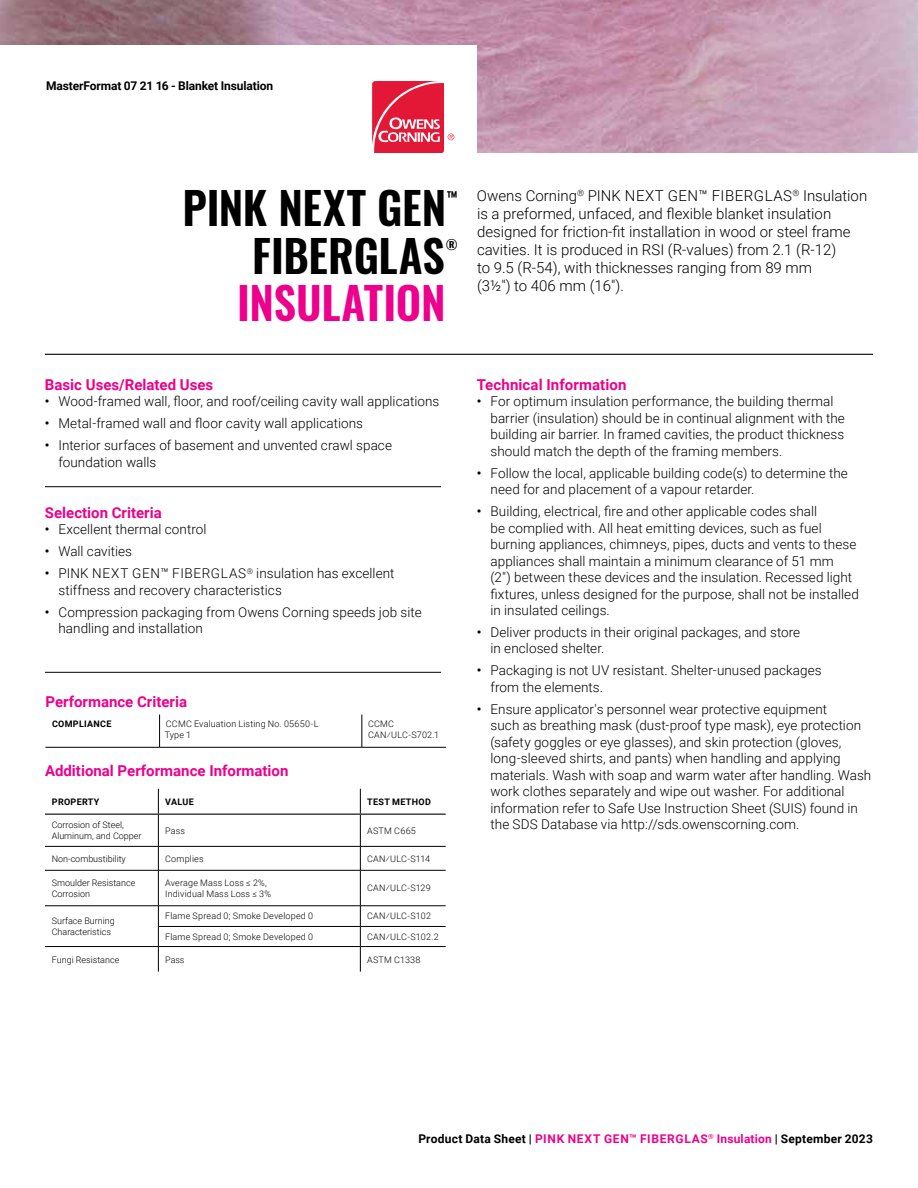
<style>
.page{position:relative;width:918px;height:1188px;background:#fff}
.page>*{position:absolute;margin:0;border:0;box-sizing:border-box;transform-origin:0 0}
.t1{font:600 44.4px "Oswald";letter-spacing:-.005em;color:#000}
.t2{font:600 44.4px "Oswald";letter-spacing:-.01em;color:#ec008c}
.t3{font:300 15px/18px "Roboto";color:#000}
.t4{font:700 15px "Roboto";color:#ec008c}
.t5{font:300 13.5px/16.5px "Roboto";letter-spacing:.005em;color:#000}
.t6{font:600 13.35px "Oswald";color:#000}
.t7{font:700 12px "Roboto";letter-spacing:.015em;color:#000}
.t8{font:700 12px "Roboto";letter-spacing:-.01em;color:#000}
.t9{font:300 9px/10.8px "Roboto";letter-spacing:.015em;color:#000}
.t10{font:700 9px "Roboto";letter-spacing:.035em;color:#000}
.t11{font:300 9px "Roboto";letter-spacing:.035em;color:#000}
.s1{font-weight:500}
.s2{color:#ec008c}
</style>
<div class="page">
<hr style="left:45px;top:354px;width:828px;height:1px;background:#000">
<hr style="left:45px;top:486px;width:396px;height:1px;background:#000">
<hr style="left:45px;top:672px;width:396px;height:1px;background:#000">
<img style="left:0;top:0;width:918px;height:153px">
<svg style="left:158px;top:789px;width:1px;height:25px"></svg>
<svg style="left:360px;top:789px;width:1px;height:25px"></svg>
<hr style="left:158px;top:815px;width:1px;height:31px;background:#000">
<hr style="left:360px;top:815px;width:1px;height:31px;background:#000">
<svg style="left:158px;top:847px;width:1px;height:23px"></svg>
<svg style="left:360px;top:847px;width:1px;height:23px"></svg>
<hr style="left:45px;top:814px;width:113px;height:1px;background:#000">
<hr style="left:158px;top:814px;width:202px;height:1px;background:#000">
<hr style="left:360px;top:814px;width:86px;height:1px;background:#000">
<hr style="left:45px;top:846px;width:113px;height:1px;background:#000">
<hr style="left:158px;top:846px;width:202px;height:1px;background:#000">
<hr style="left:360px;top:846px;width:86px;height:1px;background:#000">
<hr style="left:45px;top:906px;width:113px;height:1px;background:#000">
<hr style="left:158px;top:906px;width:202px;height:1px;background:#000">
<hr style="left:158px;top:926px;width:202px;height:1px;background:#000">
<hr style="left:45px;top:946px;width:113px;height:1px;background:#000">
<hr style="left:158px;top:946px;width:202px;height:1px;background:#000">
<hr style="left:45px;top:870px;width:113px;height:1px;background:#000">
<hr style="left:158px;top:870px;width:202px;height:1px;background:#000">
<hr style="left:158px;top:870px;width:1px;height:36px;background:#000">
<svg style="left:158px;top:906px;width:1px;height:66px"></svg>
<hr style="left:360px;top:870px;width:86px;height:1px;background:#000">
<hr style="left:360px;top:870px;width:1px;height:36px;background:#000">
<hr style="left:360px;top:906px;width:86px;height:1px;background:#000">
<hr style="left:360px;top:926px;width:86px;height:1px;background:#000">
<hr style="left:360px;top:946px;width:86px;height:1px;background:#000">
<svg style="left:360px;top:906px;width:1px;height:66px"></svg>
<hr style="left:362px;top:715px;width:1px;height:32px;background:#000">
<hr style="left:45px;top:747px;width:115px;height:1px;background:#000">
<hr style="left:160px;top:747px;width:202px;height:1px;background:#000">
<hr style="left:362px;top:747px;width:84px;height:1px;background:#000">
<hr style="left:159px;top:715px;width:1px;height:32px;background:#000">
<p class="t8" style="left:46px;top:77px;width:229px">MasterFormat 07 21 16 - Blanket Insulation</p>
<h1 class="t1" style="left:182px;top:185px;width:265px">PINK NEXT GEN</h1>
<p class="t6" style="left:447px;top:190px;width:13px">™</p>
<h1 class="t1" style="left:252px;top:233px;width:194px">FIBERGLAS</h1>
<p class="t6" style="left:446px;top:237px;width:13px">®</p>
<h1 class="t2" style="left:237px;top:280px;width:210px">INSULATION</h1>
<p class="t3" style="left:477px;top:186px;width:392px">Owens Corning<sup>®</sup> PINK NEXT GEN™ FIBERGLAS<sup>®</sup> Insulation is a preformed, unfaced, and flexible blanket insulation designed for friction-fit installation in wood or steel frame cavities. It is produced in RSI (R-values) from 2.1 (R-12)<br>to 9.5 (R-54), with thicknesses ranging from 89 mm<br>(3½") to 406 mm (16").</p>
<p class="t4" style="left:45px;top:374px;width:170px">Basic Uses/Related Uses</p>
<p class="t5" style="left:45px;top:393px;width:396px"><span class="s1">•</span> Wood-framed wall, floor, and roof/ceiling cavity wall applications</p>
<p class="t5" style="left:45px;top:415px;width:320px"><span class="s1">•</span> Metal-framed wall and floor cavity wall applications</p>
<p class="t5" style="left:58px;top:437px;width:335px;text-indent:-14px"><span class="s1">•</span> Interior surfaces of basement and unvented crawl space foundation walls</p>
<p class="t4" style="left:45px;top:502px;width:118px">Selection Criteria</p>
<p class="t5" style="left:45px;top:521px;width:163px"><span class="s1">•</span> Excellent thermal control</p>
<p class="t5" style="left:45px;top:543px;width:89px"><span class="s1">•</span> Wall cavities</p>
<p class="t5" style="left:58px;top:565px;width:338px;text-indent:-14px"><span class="s1">•</span> PINK NEXT GEN™ FIBERGLAS<sup>®</sup> insulation has excellent stiffness and recovery characteristics</p>
<p class="t5" style="left:58px;top:603px;width:365px;text-indent:-14px"><span class="s1">•</span> Compression packaging from Owens Corning speeds job site handling and installation</p>
<p class="t4" style="left:45px;top:692px;width:143px">Performance Criteria</p>
<p class="t10" style="left:52px;top:717px;width:61px">COMPLIANCE</p>
<p class="t9" style="left:165px;top:718px;width:155px">CCMC Evaluation Listing No. 05650-L<br>Type 1</p>
<p class="t9" style="left:368px;top:718px;width:73px">CCMC<br>CAN/ULC-S702.1</p>
<p class="t4" style="left:45px;top:760px;width:245px">Additional Performance Information</p>
<p class="t10" style="left:52px;top:795px;width:49px">PROPERTY</p>
<p class="t10" style="left:165px;top:795px;width:30px">VALUE</p>
<p class="t10" style="left:367px;top:795px;width:65px">TEST METHOD</p>
<p class="t9" style="left:52px;top:819px;width:91px">Corrosion of Steel,<br>Aluminum, and Copper</p>
<p class="t9" style="left:165px;top:825px;width:21px">Pass</p>
<p class="t11" style="left:367px;top:824px;width:50px">ASTM C665</p>
<p class="t9" style="left:52px;top:853px;width:76px">Non-combustibility</p>
<p class="t9" style="left:165px;top:853px;width:40px">Complies</p>
<p class="t9" style="left:367px;top:853px;width:65px">CAN/ULC-S114</p>
<p class="t9" style="left:52px;top:877px;width:85px">Smoulder Resistance<br>Corrosion</p>
<p class="t9" style="left:165px;top:877px;width:107px">Average Mass Loss ≤ 2%,<br>Individual Mass Loss ≤ 3%</p>
<p class="t9" style="left:367px;top:882px;width:65px">CAN/ULC-S129</p>
<p class="t9" style="left:52px;top:915px;width:65px">Surface Burning<br>Characteristics</p>
<p class="t9" style="left:165px;top:911px;width:149px">Flame Spread 0; Smoke Developed 0</p>
<p class="t9" style="left:367px;top:911px;width:65px">CAN/ULC-S102</p>
<p class="t9" style="left:165px;top:931px;width:149px">Flame Spread 0; Smoke Developed 0</p>
<p class="t9" style="left:367px;top:931px;width:73px">CAN/ULC-S102.2</p>
<p class="t9" style="left:52px;top:954px;width:69px">Fungi Resistance</p>
<p class="t9" style="left:165px;top:954px;width:21px">Pass</p>
<p class="t11" style="left:367px;top:953px;width:55px">ASTM C1338</p>
<p class="t4" style="left:477px;top:374px;width:151px">Technical Information</p>
<p class="t5" style="left:490px;top:393px;width:356px;text-indent:-14px"><span class="s1">•</span> For optimum insulation performance, the building thermal barrier (insulation) should be in continual alignment with the building air barrier. In framed cavities, the product thickness should match the depth of the framing members.</p>
<p class="t5" style="left:490px;top:464px;width:359px;text-indent:-14px"><span class="s1">•</span> Follow the local, applicable building code(s) to determine the need for and placement of a vapour retarder.</p>
<p class="t5" style="left:490px;top:503px;width:370px;text-indent:-14px"><span class="s1">•</span> Building, electrical, fire and other applicable codes shall<br>be complied with. All heat emitting devices, such as fuel burning appliances, chimneys, pipes, ducts and vents to these appliances shall maintain a minimum clearance of 51 mm<br>(2") between these devices and the insulation. Recessed light fixtures, unless designed for the purpose, shall not be installed in insulated ceilings.</p>
<p class="t5" style="left:490px;top:623px;width:311px;text-indent:-14px"><span class="s1">•</span> Deliver products in their original packages, and store in enclosed shelter.</p>
<p class="t5" style="left:490px;top:662px;width:333px;text-indent:-14px"><span class="s1">•</span> Packaging is not UV resistant. Shelter-unused packages from the elements.</p>
<p class="t5" style="left:490px;top:700px;width:382px;text-indent:-14px"><span class="s1">•</span> Ensure applicator's personnel wear protective equipment<br>such as breathing mask (dust-proof type mask), eye protection (safety goggles or eye glasses), and skin protection (gloves, long-sleeved shirts, and pants) when handling and applying materials. Wash with soap and warm water after handling. Wash work clothes separately and wipe out washer. For additional information refer to Safe Use Instruction Sheet (SUIS) found in the SDS Database via http://sds.owenscorning.com.</p>
<p class="t7" style="left:418px;top:1130px;width:456px">Product Data Sheet | <span class="s2">PINK NEXT GEN™ FIBERGLAS</span><sup>®</sup> <span class="s2">Insulation</span> | September 2023</p>
</div>
